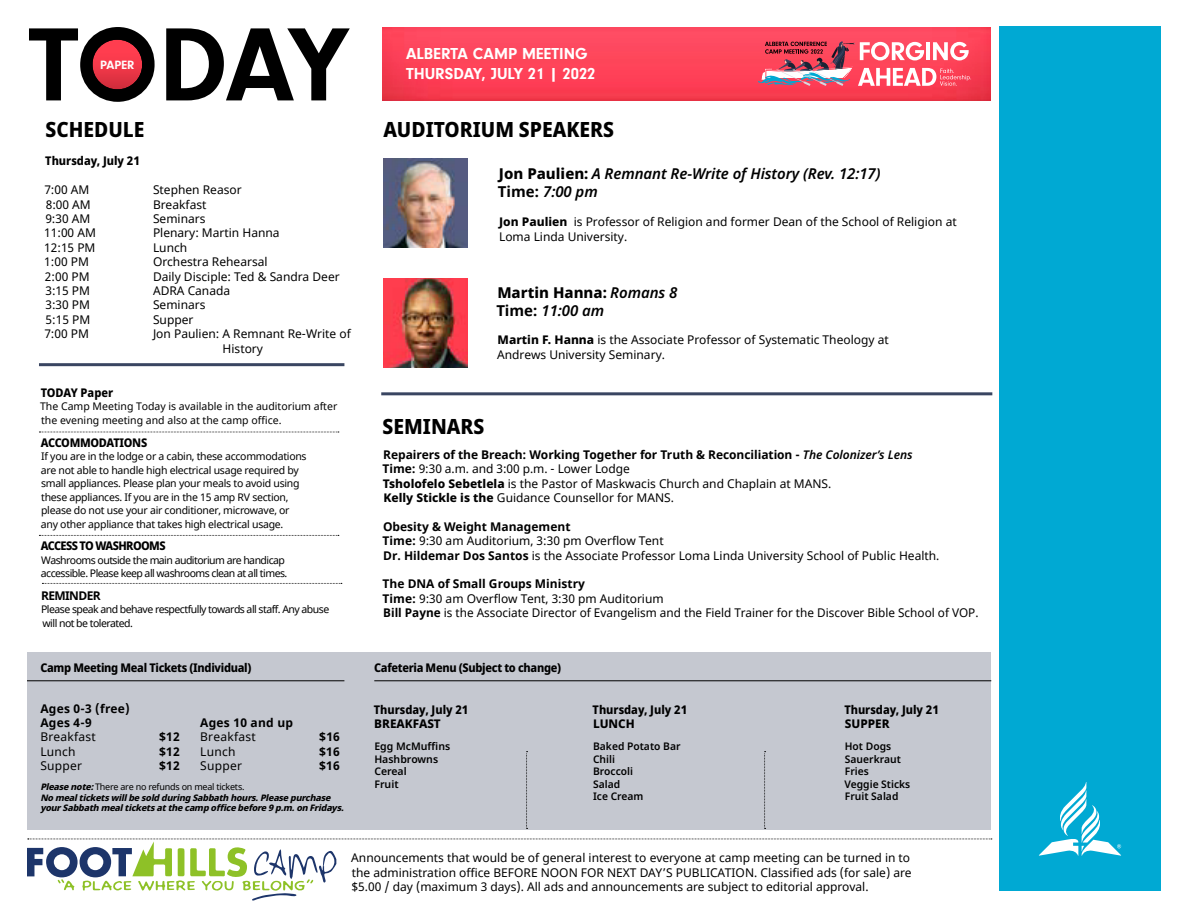
<style>
.page{position:relative;width:1188px;height:918px;background:#fff}
.page>*{position:absolute;margin:0;border:0;box-sizing:border-box;transform-origin:0 0}
.t1{font:700 108px "Neuzeit Gro";letter-spacing:-.02em;color:#000}
.t2{font:800 semi-condensed 21px "Noto Sans";color:#000}
.t3{font:700 16.5px/19.8px "Neuzeit Gro";color:#fff}
.t4{font:italic 600 15px/18px "Noto Sans";letter-spacing:-.005em;color:#000}
.t5{font:700 12.45px "Neuzeit Gro";color:#fff}
.t6{font:12px/14.4px "Noto Sans";color:#000}
.t7{font:800 semi-condensed 12px "Noto Sans";letter-spacing:-.025em;color:#000}
.t8{font:800 semi-condensed 12px "Noto Sans";color:#000}
.t9{font:700 12px/14.4px "Noto Sans";letter-spacing:.02em;color:#000}
.t10{font:800 12px "Noto Sans";color:#000}
.t11{font:12px "Noto Sans";letter-spacing:.02em;color:#000}
.t12{font:800 semi-condensed 12px "Noto Sans";letter-spacing:-.05em;color:#000}
.t13{font:700 12px "Noto Sans";letter-spacing:-.05em;color:#000}
.t14{font:10.5px/13.5px "Noto Sans";letter-spacing:-.025em;color:#000}
.t15{font:10.5px/13.5px "Noto Sans";letter-spacing:-.05em;color:#000}
.t16{font:600 10.5px/12.6px "Noto Sans";color:#000}
.t17{font:10.5px/14.4px "Noto Sans";color:#000}
.t18{font:italic 800 9px/10.8px "Noto Sans";color:#000}
.s1{font-weight:400;font-style:normal}
.s2{font-weight:800;font-style:normal}
.s3{font-weight:800;font-style:normal;font-stretch:semi-condensed}
.s4{font-weight:700;font-style:normal}
.s5{font-weight:800}
.s6{font-weight:700}
.s7{font-weight:600;font-style:italic}
</style>
<div class="page">
<div style="left:999px;top:27px;width:162px;height:864px;background:#00a9d3"></div>
<svg style="left:1039px;top:782px;width:82px;height:74px"></svg>
<img style="left:383px;top:159px;width:85px;height:88px">
<div style="left:27px;top:652px;width:964px;height:177px;background:#c5c8d0"></div>
<hr style="left:27px;top:680px;width:317px;height:1px;background:#000">
<hr style="left:374px;top:680px;width:617px;height:1px;background:#000">
<svg style="left:526px;top:751px;width:2px;height:78px"></svg>
<svg style="left:764px;top:751px;width:2px;height:78px"></svg>
<svg style="left:27px;top:839px;width:965px;height:62px"></svg>
<hr style="left:39px;top:363px;width:305px;height:3px;background:#394561">
<img style="left:92px;top:40px;width:50px;height:49px">
<img style="left:382px;top:27px;width:608px;height:73px">
<svg style="left:757px;top:41px;width:214px;height:45px"></svg>
<svg style="left:39px;top:432px;width:300px;height:1px"></svg>
<svg style="left:39px;top:535px;width:300px;height:1px"></svg>
<svg style="left:42px;top:583px;width:300px;height:1px"></svg>
<hr style="left:381px;top:392px;width:611px;height:3px;background:#394561">
<img style="left:383px;top:279px;width:85px;height:89px">
<h1 class="t1" style="left:29px;top:0;width:321px">TODAY</h1>
<p class="t5" style="left:100px;top:57px;width:36px">PAPER</p>
<h2 class="t2" style="left:45px;top:120px;width:100px">SCHEDULE</h2>
<p class="t8" style="left:45px;top:156px;width:96px">Thursday, July 21</p>
<p class="t6" style="left:44px;top:183px;width:47px">7:00 AM</p>
<p class="t6" style="left:153px;top:183px;width:90px">Stephen Reasor</p>
<p class="t6" style="left:46px;top:197px;width:47px">8:00 AM</p>
<p class="t6" style="left:153px;top:197px;width:55px">Breakfast</p>
<p class="t6" style="left:45px;top:212px;width:47px">9:30 AM</p>
<p class="t6" style="left:153px;top:212px;width:54px">Seminars</p>
<p class="t6" style="left:44px;top:226px;width:53px">11:00 AM</p>
<p class="t6" style="left:153px;top:226px;width:128px">Plenary: Martin Hanna</p>
<p class="t6" style="left:44px;top:241px;width:53px">12:15 PM</p>
<p class="t6" style="left:153px;top:241px;width:36px">Lunch</p>
<p class="t6" style="left:44px;top:255px;width:46px">1:00 PM</p>
<p class="t6" style="left:153px;top:255px;width:116px">Orchestra Rehearsal</p>
<p class="t6" style="left:45px;top:269px;width:46px">2:00 PM</p>
<p class="t6" style="left:153px;top:269px;width:188px">Daily Disciple: Ted &amp; Sandra Deer</p>
<p class="t6" style="left:45px;top:284px;width:46px">3:15 PM</p>
<p class="t6" style="left:153px;top:284px;width:79px">ADRA Canada</p>
<p class="t6" style="left:45px;top:298px;width:46px">3:30 PM</p>
<p class="t6" style="left:153px;top:298px;width:54px">Seminars</p>
<p class="t6" style="left:46px;top:313px;width:46px">5:15 PM</p>
<p class="t6" style="left:153px;top:313px;width:42px">Supper</p>
<p class="t6" style="left:44px;top:327px;width:46px">7:00 PM</p>
<p class="t6" style="left:223px;top:327px;width:130px;text-indent:-70px">Jon Paulien: A Remnant Re-Write of<br>History</p>
<p class="t8" style="left:41px;top:388px;width:74px">TODAY Paper</p>
<p class="t17" style="left:40px;top:400px;width:299px">The Camp Meeting Today is available in the auditorium after the evening meeting and also at the camp ofÏce.</p>
<p class="t7" style="left:41px;top:438px;width:108px">ACCOMMODATIONS</p>
<p class="t14" style="left:41px;top:451px;width:267px">If you are in the lodge or a cabin, these accommodations are not able to handle high electrical usage required by small appliances. Please plan your meals to avoid using these appliances. If you are in the 15 amp RV section, please do not use your air conditioner, microwave, or any other appliance that takes high electrical usage.</p>
<p class="t12" style="left:41px;top:541px;width:126px">ACCESS TO WASHROOMS</p>
<p class="t15" style="left:41px;top:554px;width:248px">Washrooms outside the main auditorium are handicap accessible. Please keep all washrooms clean at all times.</p>
<p class="t13" style="left:41px;top:590px;width:61px">REMINDER</p>
<p class="t15" style="left:41px;top:603px;width:290px">Please speak and behave respectfully towards all staff. Any abuse will not be tolerated.</p>
<p class="t7" style="left:40px;top:663px;width:213px">Camp Meeting Meal Tickets (Individual)</p>
<p class="t9" style="left:40px;top:702px;width:91px">Ages 0-3 (free)<br>Ages 4-9</p>
<p class="t11" style="left:40px;top:729px;width:57px">Breakfast</p>
<p class="t9" style="left:159px;top:731px;width:22px">$12</p>
<p class="t6" style="left:40px;top:746px;width:37px">Lunch</p>
<p class="t9" style="left:159px;top:745px;width:22px">$12</p>
<p class="t6" style="left:40px;top:759px;width:43px">Supper</p>
<p class="t9" style="left:159px;top:760px;width:22px">$12</p>
<p class="t9" style="left:200px;top:716px;width:94px">Ages 10 and up</p>
<p class="t11" style="left:200px;top:729px;width:57px">Breakfast</p>
<p class="t9" style="left:319px;top:731px;width:22px">$16</p>
<p class="t6" style="left:200px;top:746px;width:37px">Lunch</p>
<p class="t9" style="left:319px;top:745px;width:22px">$16</p>
<p class="t6" style="left:200px;top:759px;width:43px">Supper</p>
<p class="t9" style="left:319px;top:760px;width:22px">$16</p>
<p class="t18" style="left:40px;top:782px;width:308px">Please note:<span class="s1">There are no refunds on meal tickets.<br></span>No mealtickets willbe sold during Sabbath hours.Please purchase yourSabbath mealticketsatthecampofÏcebefore9p.m.on Fridays.</p>
<h3 class="t3" style="left:406px;top:45px;width:191px">ALBERTA CAMP MEETING<br>THURSDAY, JULY 21 | 2022</h3>
<h2 class="t2" style="left:383px;top:120px;width:232px">AUDITORIUM SPEAKERS</h2>
<p class="t4" style="left:498px;top:166px;width:384px"><span class="s2">Jon Paulien</span><span class="s3">:</span> A Remnant Re-Write of History (Rev. 12:17)<br><span class="s4">Time:</span> 7:00 pm</p>
<p class="t6" style="left:499px;top:215px;width:459px"><span class="s5">Jon Paulien</span> is Professor of Religion and former Dean of the School of Religion at<br>Loma Linda University.</p>
<p class="t4" style="left:496px;top:285px;width:183px"><span class="s2">Martin Hanna</span><span class="s3">:</span> Romans 8<br><span class="s4">Time:</span> 11:00 am</p>
<p class="t6" style="left:497px;top:333px;width:393px"><span class="s5">Martin F. Hanna</span> is the Associate Professor of Systematic Theology at<br>Andrews University Seminary.</p>
<h2 class="t2" style="left:383px;top:417px;width:103px">SEMINARS</h2>
<p class="t6" style="left:383px;top:448px;width:531px"><span class="s6">Repairers of the Breach: Working Together for Truth &amp; Reconciliation -</span> <span class="s7">The Colonizer’s Lens </span><span class="s6">Time:</span> 9:30 a.m. and 3:00 p.m. - Lower Lodge<br><span class="s5">Tsholofelo Sebetlela</span> is the Pastor of Maskwacis Church and Chaplain at MANS.<br><span class="s5">Kelly Stickle is the</span> Guidance Counsellor for MANS.</p>
<p class="t6" style="left:383px;top:520px;width:558px"><span class="s6">Obesity &amp; Weight Management<br>Time:</span> 9:30 am Auditorium, 3:30 pm Overflow Tent<br><span class="s6">Dr. Hildemar Dos Santos</span> is the Associate Professor Loma Linda University School of Public Health.</p>
<p class="t6" style="left:383px;top:577px;width:597px"><span class="s6">The DNA of Small Groups Ministry<br>Time:</span> 9:30 am Overflow Tent, 3:30 pm Auditorium<br><span class="s6">Bill Payne</span> is the Associate Director of Evangelism and the Field Trainer for the Discover Bible School of VOP.</p>
<p class="t7" style="left:374px;top:663px;width:189px">Cafeteria Menu (Subject to change)</p>
<p class="t8" style="left:374px;top:705px;width:96px">Thursday, July 21</p>
<p class="t10" style="left:374px;top:715px;width:68px">BREAKFAST</p>
<p class="t16" style="left:374px;top:740px;width:77px">Egg McMufÏns<br>Hashbrowns<br>Cereal<br>Fruit</p>
<p class="t8" style="left:593px;top:705px;width:96px">Thursday, July 21</p>
<p class="t10" style="left:593px;top:719px;width:43px">LUNCH</p>
<p class="t16" style="left:593px;top:741px;width:89px">Baked Potato Bar<br>Chili<br>Broccoli<br>Salad<br>Ice Cream</p>
<p class="t8" style="left:844px;top:705px;width:96px">Thursday, July 21</p>
<p class="t10" style="left:845px;top:719px;width:46px">SUPPER</p>
<p class="t16" style="left:845px;top:741px;width:67px">Hot Dogs<br>Sauerkraut<br>Fries<br>Veggie Sticks<br>Fruit Salad</p>
<p class="t6" style="left:351px;top:851px;width:562px;text-align:justify">Announcements that would be of general interest to everyone at camp meeting can be turned in to the administration ofÏce BEFORE NOON FOR NEXT DAY’S PUBLICATION. Classified ads (for sale) are $5.00 / day (maximum 3 days). All ads and announcements are subject to editorial approval.</p>
</div>
